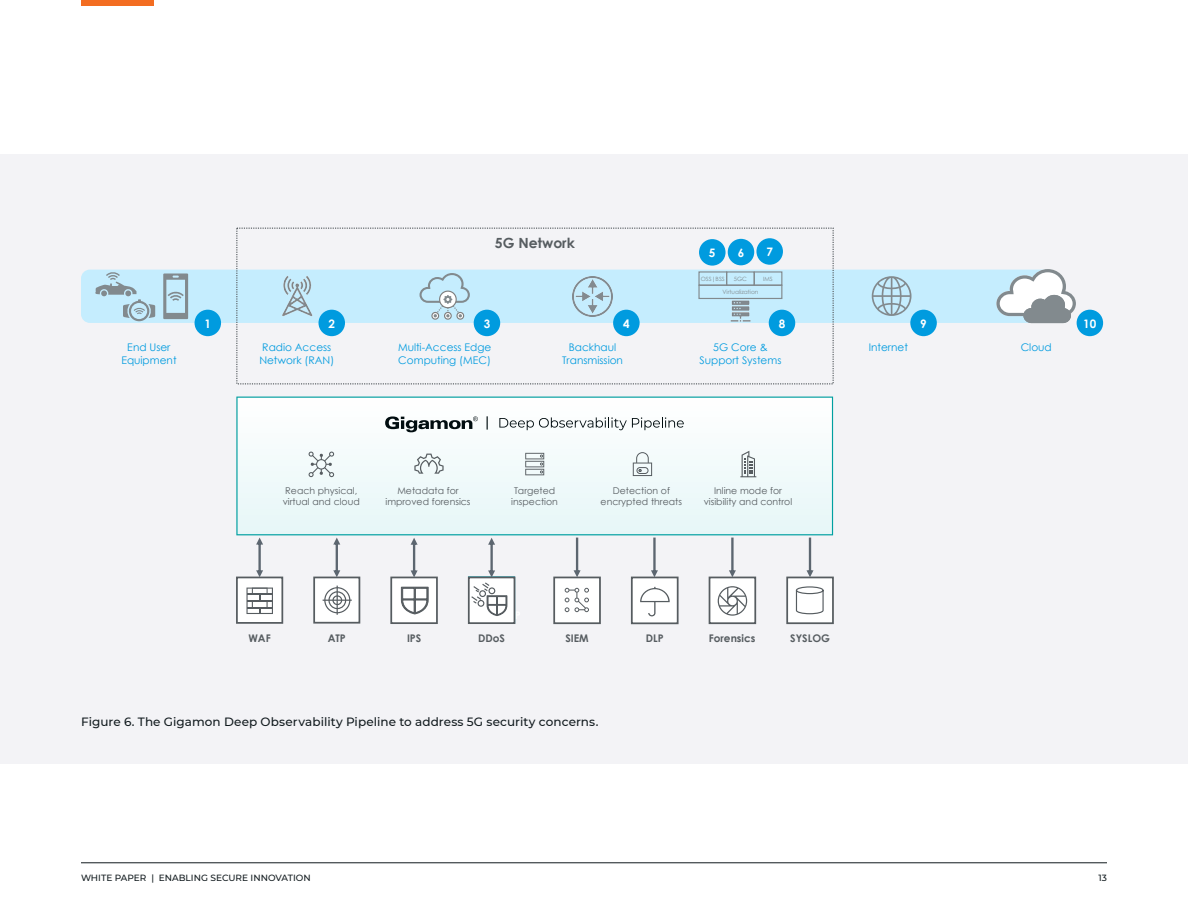
<style>
.page{position:relative;width:1188px;height:918px;background:#fff}
.page>*{position:absolute;margin:0;border:0;box-sizing:border-box;transform-origin:0 0}
.t1{font:700 13.95px "Century Gothic";color:#565c60}
.t2{font:500 12px "Montserrat";letter-spacing:.005em;color:#111a1e}
.t3{font:700 11.7px "Century Gothic";color:#fff}
.t4{font:10.5px/12.9px "Century Gothic";color:#009bdf;text-align:center}
.t5{font:700 10.5px "Century Gothic";color:#565c60}
.t6{font:9.3px/10.6px "Century Gothic";color:#565c60;text-align:center}
.t7{font:500 9px "Montserrat";color:#111a1e}
.t8{font:5.85px "Century Gothic";color:#828a8e}
</style>
<div class="page">
<hr style="left:81px;top:863px;width:1026px;height:1px;background:#111a1e">
<div style="left:81px;top:0;width:73px;height:6px;background:#f36d21"></div>
<div style="left:0;top:154px;width:1188px;height:610px;background:#f3f3f6"></div>
<div style="left:236px;top:397px;width:597px;height:138px;background:#f2fafb"></div>
<svg style="left:487px;top:416px;width:1px;height:14px"></svg>
<svg style="left:499px;top:417px;width:185px;height:13px"></svg>
<svg style="left:385px;top:416px;width:93px;height:16px"></svg>
<div style="left:81px;top:270px;width:977px;height:53px;background:#c5edfe;border-radius:9px"></div>
<img style="left:282px;top:276px;width:38px;height:43px">
<svg style="left:163px;top:274px;width:25px;height:45px"></svg>
<svg style="left:95px;top:272px;width:60px;height:49px"></svg>
<svg style="left:996px;top:269px;width:80px;height:54px"></svg>
<svg style="left:872px;top:276px;width:40px;height:40px"></svg>
<svg style="left:420px;top:273px;width:50px;height:47px"></svg>
<img style="left:730px;top:300px;width:21px;height:22px">
<div style="left:698px;top:285px;width:84px;height:14px;border:1px solid #828a8e"></div>
<div style="left:698px;top:271px;width:29px;height:15px;border:1px solid #828a8e"></div>
<div style="left:754px;top:271px;width:28px;height:15px;border:1px solid #828a8e"></div>
<div style="left:726px;top:271px;width:29px;height:15px;border:1px solid #828a8e"></div>
<img style="left:573px;top:276px;width:40px;height:40px">
<div style="left:195px;top:310px;width:26px;height:26px;background:#009bdf;border-radius:50%"></div>
<div style="left:319px;top:310px;width:26px;height:26px;background:#009bdf;border-radius:50%"></div>
<div style="left:474px;top:310px;width:26px;height:26px;background:#009bdf;border-radius:50%"></div>
<div style="left:613px;top:310px;width:27px;height:26px;background:#009bdf;border-radius:50%"></div>
<div style="left:699px;top:239px;width:27px;height:27px;background:#009bdf;border-radius:50%"></div>
<div style="left:728px;top:239px;width:26px;height:26px;background:#009bdf;border-radius:50%"></div>
<div style="left:756px;top:238px;width:27px;height:27px;background:#009bdf;border-radius:50%"></div>
<div style="left:769px;top:310px;width:26px;height:26px;background:#009bdf;border-radius:50%"></div>
<div style="left:910px;top:310px;width:27px;height:26px;background:#009bdf;border-radius:50%"></div>
<div style="left:1077px;top:310px;width:26px;height:26px;background:#009bdf;border-radius:50%"></div>
<svg style="left:740px;top:451px;width:16px;height:26px"></svg>
<svg style="left:633px;top:452px;width:19px;height:24px"></svg>
<svg style="left:525px;top:453px;width:19px;height:22px"></svg>
<svg style="left:309px;top:452px;width:25px;height:25px"></svg>
<svg style="left:414px;top:454px;width:30px;height:20px"></svg>
<div style="left:554px;top:577px;width:46px;height:46px;background:#fff"></div>
<div style="left:553px;top:577px;width:48px;height:47px;border:2px solid #565c60"></div>
<svg style="left:565px;top:588px;width:24px;height:24px"></svg>
<div style="left:632px;top:577px;width:46px;height:46px;background:#fff"></div>
<div style="left:631px;top:577px;width:48px;height:47px;border:2px solid #565c60"></div>
<svg style="left:640px;top:587px;width:30px;height:29px"></svg>
<div style="left:314px;top:577px;width:45px;height:46px;background:#fff"></div>
<div style="left:313px;top:577px;width:47px;height:47px;border:2px solid #565c60"></div>
<svg style="left:323px;top:586px;width:29px;height:29px"></svg>
<div style="left:710px;top:577px;width:45px;height:46px;background:#fff"></div>
<div style="left:709px;top:577px;width:47px;height:47px;border:2px solid #565c60"></div>
<svg style="left:718px;top:586px;width:29px;height:30px"></svg>
<div style="left:237px;top:577px;width:45px;height:46px;background:#fff"></div>
<div style="left:236px;top:577px;width:47px;height:47px;border:2px solid #565c60"></div>
<svg style="left:246px;top:588px;width:27px;height:26px"></svg>
<div style="left:391px;top:577px;width:46px;height:46px;background:#fff"></div>
<div style="left:390px;top:577px;width:48px;height:47px;border:2px solid #565c60"></div>
<svg style="left:401px;top:587px;width:27px;height:27px"></svg>
<svg style="left:256px;top:538px;width:7px;height:39px"></svg>
<div style="left:469px;top:577px;width:45px;height:46px;background:#fff"></div>
<div style="left:468px;top:577px;width:47px;height:47px;border:2px solid #565c60"></div>
<div style="left:787px;top:577px;width:46px;height:46px;background:#fff"></div>
<div style="left:786px;top:577px;width:48px;height:47px;border:2px solid #565c60"></div>
<svg style="left:795px;top:586px;width:29px;height:29px"></svg>
<svg style="left:333px;top:538px;width:7px;height:39px"></svg>
<svg style="left:411px;top:538px;width:7px;height:39px"></svg>
<svg style="left:470px;top:538px;width:37px;height:78px"></svg>
<svg style="left:574px;top:538px;width:7px;height:39px"></svg>
<svg style="left:651px;top:538px;width:7px;height:39px"></svg>
<svg style="left:729px;top:538px;width:7px;height:39px"></svg>
<svg style="left:807px;top:538px;width:7px;height:39px"></svg>
<h1 class="t1" style="left:495px;top:234px;width:81px">5G Network</h1>
<p class="t3" style="left:205px;top:316px;width:8px">1</p>
<p class="t3" style="left:328px;top:316px;width:8px">2</p>
<p class="t3" style="left:484px;top:316px;width:8px">3</p>
<p class="t3" style="left:623px;top:316px;width:8px">4</p>
<p class="t3" style="left:709px;top:245px;width:8px">5</p>
<p class="t3" style="left:738px;top:245px;width:8px">6</p>
<p class="t3" style="left:766px;top:244px;width:8px">7</p>
<p class="t8" style="left:701px;top:275px;width:26px">OSS|BSS</p>
<p class="t8" style="left:734px;top:275px;width:15px">5GC</p>
<p class="t8" style="left:763px;top:275px;width:11px">IMS</p>
<p class="t8" style="left:723px;top:289px;width:37px">Virtualization</p>
<p class="t3" style="left:779px;top:316px;width:8px">8</p>
<p class="t3" style="left:920px;top:316px;width:8px">9</p>
<p class="t3" style="left:1083px;top:316px;width:15px">10</p>
<p class="t4" style="left:121px;top:341px;width:57px">End User<br>Equipment</p>
<p class="t4" style="left:398px;top:341px;width:95px;text-align:left">Multi-Access Edge<br>Computing (MEC)</p>
<p class="t4" style="left:259px;top:341px;width:76px;text-align:left">Radio Access<br>Network (RAN)</p>
<p class="t4" style="left:562px;top:341px;width:62px">Backhaul<br>Transmission</p>
<p class="t4" style="left:700px;top:341px;width:83px">5G Core &amp;<br>Support Systems</p>
<p class="t4" style="left:869px;top:341px;width:41px">Internet</p>
<p class="t4" style="left:1021px;top:341px;width:33px">Cloud</p>
<p class="t6" style="left:283px;top:486px;width:78px;text-align:left">Reach physical, virtual and cloud</p>
<p class="t6" style="left:385px;top:486px;width:87px">Metadata for improved forensics</p>
<p class="t6" style="left:511px;top:486px;width:48px;text-align:left">Targeted inspection</p>
<p class="t6" style="left:704px;top:486px;width:90px">Inline mode for visibility and control</p>
<p class="t6" style="left:601px;top:486px;width:83px">Detection of encrypted threats</p>
<p class="t5" style="left:248px;top:632px;width:24px">WAF</p>
<p class="t5" style="left:328px;top:632px;width:20px">ATP</p>
<p class="t5" style="left:407px;top:632px;width:16px">IPS</p>
<p class="t5" style="left:565px;top:632px;width:25px">SIEM</p>
<p class="t5" style="left:646px;top:632px;width:19px">DLP</p>
<p class="t5" style="left:709px;top:632px;width:48px">Forensics</p>
<p class="t5" style="left:478px;top:632px;width:28px">DDoS</p>
<p class="t5" style="left:790px;top:632px;width:41px">SYSLOG</p>
<p class="t2" style="left:81px;top:713px;width:519px">Figure 6. The Gigamon Deep Observability Pipeline to address 5G security concerns.</p>
<p class="t7" style="left:81px;top:871px;width:231px">WHITE PAPER | ENABLING SECURE INNOVATION</p>
<p class="t7" style="left:1099px;top:871px;width:10px">13</p>
</div>
